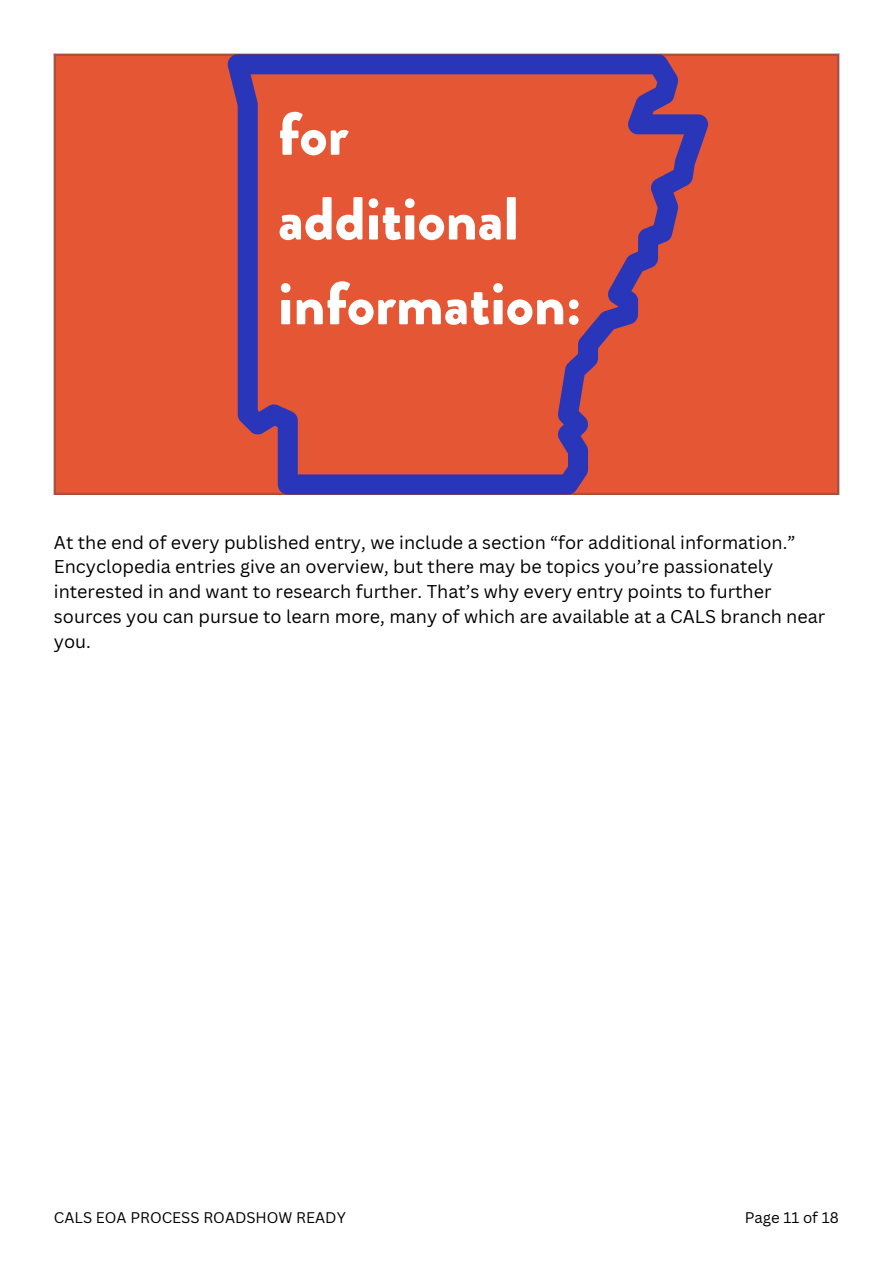
<style>
.page{position:relative;width:893px;height:1264px;background:#fff}
.page>*{position:absolute;margin:0;border:0;box-sizing:border-box;transform-origin:0 0}
.t1{font:900 60.6px/84.8px "Brandon Grotesque";color:#fff}
.t2{font:18px/24.8px "Canva Sans";color:#000}
.t3{font:15px "Canva Sans";color:#000}
</style>
<div class="page">
<svg style="left:54px;top:54px;width:785px;height:441px;background:#d05241"></svg>
<p class="t1" style="left:278px;top:92px;width:72px">for</p>
<p class="t1" style="left:278px;top:177px;width:305px">additional information:</p>
<p class="t2" style="left:54px;top:529px;width:772px">At the end of every published entry, we include a section “for additional information.” Encyclopedia entries give an overview, but there may be topics you’re passionately interested in and want to research further. That’s why every entry points to further sources you can pursue to learn more, many of which are available at a CALS branch near you.</p>
<p class="t3" style="left:54px;top:1206px;width:293px">CALS EOA PROCESS ROADSHOW READY</p>
<p class="t3" style="left:744px;top:1206px;width:95px">Page 11 of 18</p>
</div>
